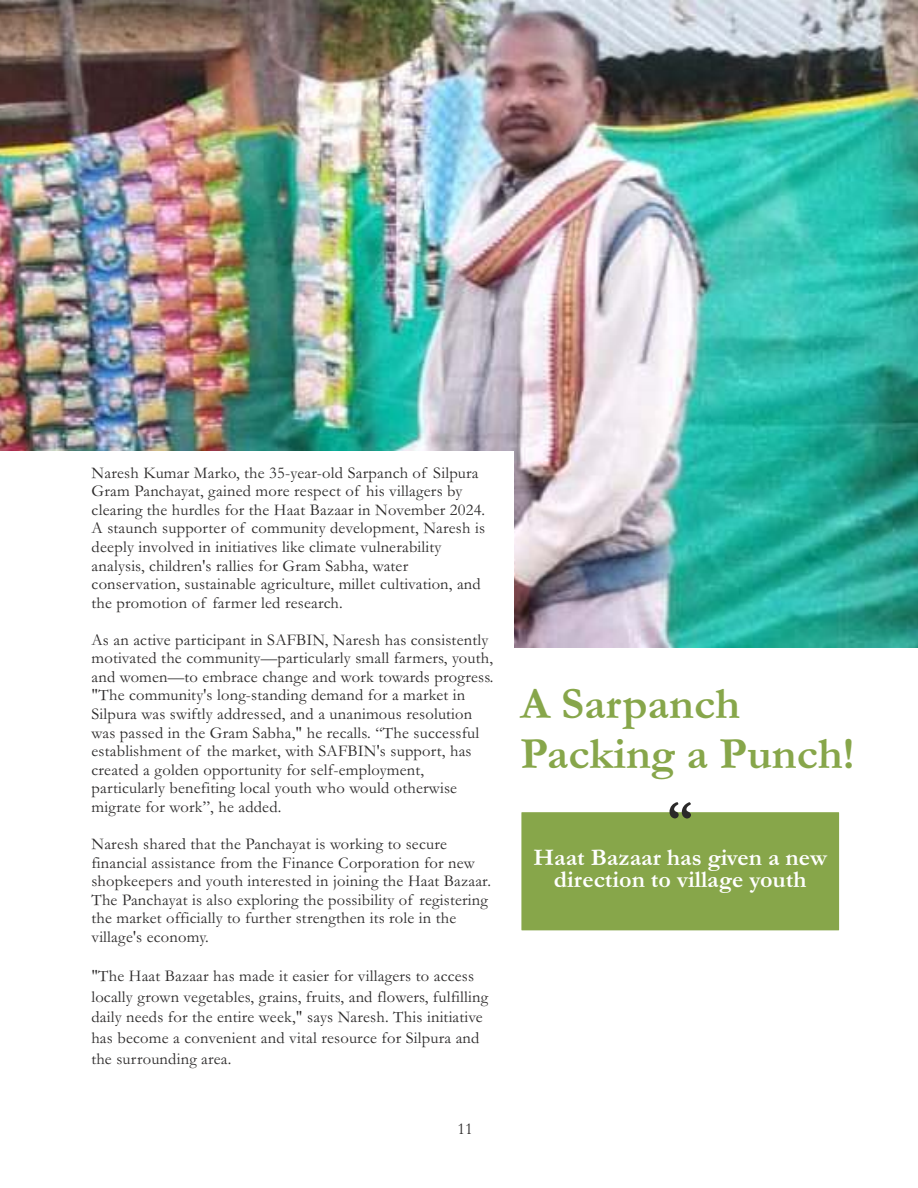
<style>
.page{position:relative;width:918px;height:1188px;background:#fff}
.page>*{position:absolute;margin:0;border:0;box-sizing:border-box;transform-origin:0 0}
.t1{font:italic 500 51.9px "Garamond";color:#2b2929}
.t2{font:italic 500 45px/50.6px "Garamond";color:#87a64a}
.t3{font:italic 500 24px/21.9px "Garamond";color:#fff;text-align:center}
.t4{font:16.5px/18.6px "Garamond";letter-spacing:.01em;color:#2b2929}
</style>
<div class="page">
<img style="left:1px;top:0;width:917px;height:648px">
<div style="left:0;top:452px;width:514px;height:736px;background:#fff"></div>
<div style="left:521px;top:812px;width:318px;height:118px;background:#87a64a"></div>
<p class="t4" style="left:92px;top:465px;width:395px">Naresh Kumar Marko, the 35-year-old Sarpanch of Silpura Gram Panchayat, gained more respect of his villagers by clearing the hurdles for the Haat Bazaar in November 2024.<br>A staunch supporter of community development, Naresh is deeply involved in initiatives like climate vulnerability analysis, children's rallies for Gram Sabha, water conservation, sustainable agriculture, millet cultivation, and the promotion of farmer led research.</p>
<p class="t4" style="left:91px;top:632px;width:404px">As an active participant in SAFBIN, Naresh has consistently motivated the community—particularly small farmers, youth, and women—to embrace change and work towards progress. "The community's long-standing demand for a market in Silpura was swiftly addressed, and a unanimous resolution was passed in the Gram Sabha," he recalls. “The successful establishment of the market, with SAFBIN's support, has created a golden opportunity for self-employment, particularly benefiting local youth who would otherwise migrate for work”, he added.</p>
<p class="t4" style="left:91px;top:836px;width:401px">Naresh shared that the Panchayat is working to secure financial assistance from the Finance Corporation for new shopkeepers and youth interested in joining the Haat Bazaar.<br>The Panchayat is also exploring the possibility of registering the market officially to further strengthen its role in the village's economy.</p>
<p class="t4" style="left:91px;top:967px;width:398px;line-height:20.7px">"The Haat Bazaar has made it easier for villagers to access locally grown vegetables, grains, fruits, and flowers, fulfilling daily needs for the entire week," says Naresh. This initiative has become a convenient and vital resource for Silpura and the surrounding area.</p>
<p class="t4" style="left:458px;top:1121px;width:17px">11</p>
<h2 class="t2" style="left:521px;top:684px;width:335px">A Sarpanch<br>Packing a Punch!</h2>
<h1 class="t1" style="left:667px;top:801px;width:27px">“</h1>
<h3 class="t3" style="left:533px;top:849px;width:295px">Haat Bazaar has given a new direction to village youth</h3>
</div>
